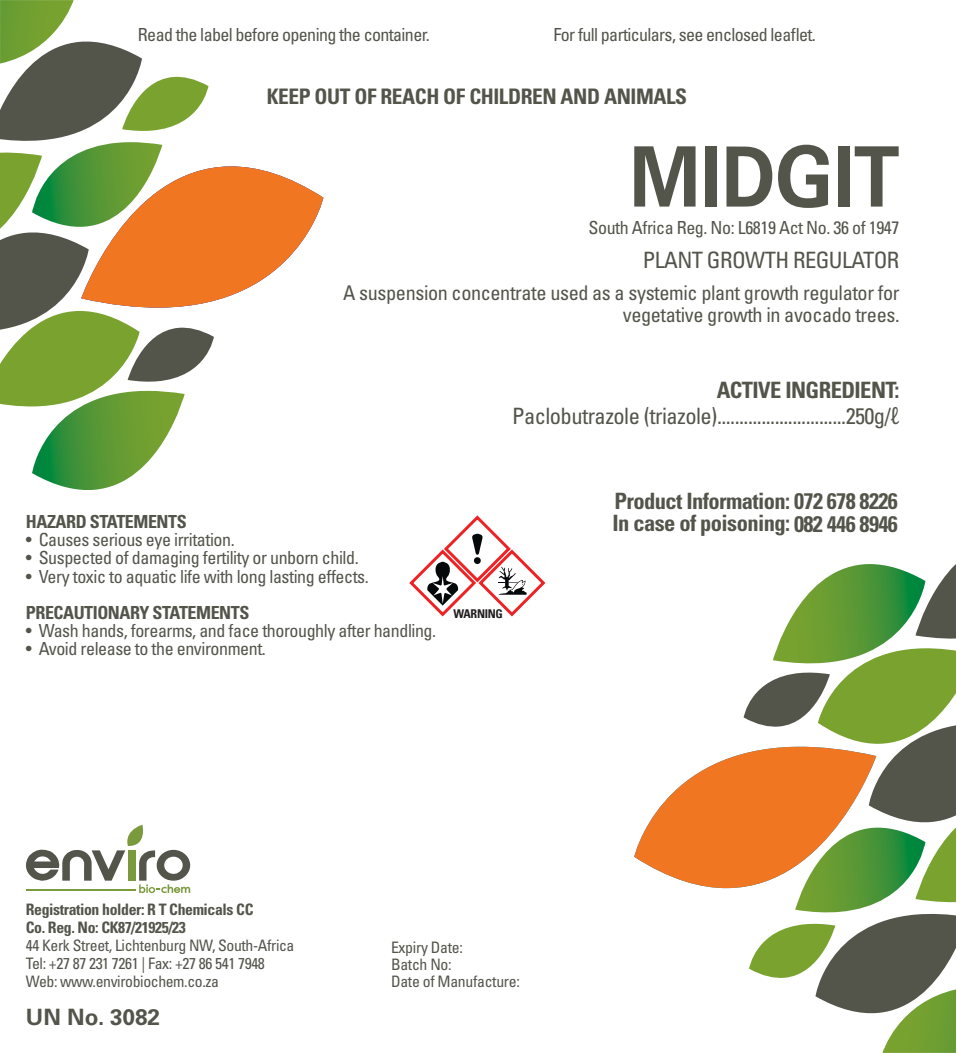
<style>
.page{position:relative;width:957px;height:1053px;background:#fff}
.page>*{position:absolute;margin:0;border:0;box-sizing:border-box;transform-origin:0 0}
.PRODUCT_NAME{font:700 83.25px "Univers LT Std";letter-spacing:-.005em;color:#53554b;scale:.9 1}
.CONTACT_DETAILS{font:condensed 22.5px "Univers LT Std";letter-spacing:-.025em;color:#53554b}
.CONTACT_DETAILS-2{font:700 condensed 22.5px "Univers LT Std";letter-spacing:-.03em;color:#53554b}
.UN_NUMBER___NETT_VOL{font:700 22.5px "Univers LT Std";color:#53554b}
.ACTIVE_INGREDIENTS{font:700 condensed 21.38px "Univers LT Std";letter-spacing:-.02em;color:#53554b}
.ACTIVE_INGREDIENTS-2{font:condensed 20.25px/21.4px "Univers LT Std";letter-spacing:-.02em;color:#53554b;text-align:right}
.FOOTER_DETAILS{font:condensed 18px "Univers LT Std";letter-spacing:-.025em;color:#53554b}
.CONTACT_DETAILS-3{font:700 condensed 18px "Univers LT Std";letter-spacing:-.025em;color:#53554b}
.CONTACT_DETAILS-4{font:condensed 18px "Univers LT Std";letter-spacing:-.025em;color:#53554b}
.CONTACT_DETAILS-5{font:condensed 15.75px "Univers LT Std";letter-spacing:-.025em;color:#53554b}
.REGISTRATION_HOLDER{font:700 condensed 15.75px "Univers LT Std";letter-spacing:-.025em;color:#53554b}
.ACTIVE_INGREDIENTS-3{font:condensed 15.75px "Univers LT Std";letter-spacing:-.02em;color:#53554b}
.CONTACT_DETAILS-6{font:700 condensed 12.15px "Univers LT Std";letter-spacing:-.025em;color:#231f20}
</style>
<div class="page">
<svg style="left:634px;top:564px;width:322px;height:488px"></svg>
<svg style="left:0;top:0;width:323px;height:490px"></svg>
<svg style="left:25px;top:824px;width:166px;height:69px"></svg>
<svg style="left:409px;top:515px;width:137px;height:102px"></svg>
<p class="FOOTER_DETAILS" style="left:138px;top:23px;width:293px">Read the label before opening the container.</p>
<p class="FOOTER_DETAILS" style="left:553px;top:23px;width:264px">For full particulars, see enclosed leaflet.</p>
<p class="ACTIVE_INGREDIENTS" style="left:267px;top:84px;width:422px">KEEP OUT OF REACH OF CHILDREN AND ANIMALS</p>
<p class="PRODUCT_NAME" style="left:630px;top:128px;width:301px">MIDGIT</p>
<p class="CONTACT_DETAILS-4" style="left:588px;top:216px;width:312px">South Africa Reg. No: L6819 Act No. 36 of 1947</p>
<p class="CONTACT_DETAILS" style="left:643px;top:246px;width:258px">PLANT GROWTH REGULATOR</p>
<p class="ACTIVE_INGREDIENTS-2" style="left:343px;top:282px;width:558px">A suspension concentrate used as a systemic plant growth regulator for vegetative growth in avocado trees.</p>
<p class="CONTACT_DETAILS-2" style="left:717px;top:376px;width:184px">ACTIVE INGREDIENT:</p>
<p class="CONTACT_DETAILS" style="left:512px;top:401px;width:389px">Paclobutrazole (triazole).............................250g/ℓ</p>
<p class="CONTACT_DETAILS-3" style="left:26px;top:511px;width:162px">HAZARD STATEMENTS</p>
<p class="FOOTER_DETAILS" style="left:26px;top:528px;width:210px">• Causes serious eye irritation.</p>
<p class="FOOTER_DETAILS" style="left:26px;top:546px;width:334px">• Suspected of damaging fertility or unborn child.</p>
<p class="FOOTER_DETAILS" style="left:26px;top:564px;width:344px">• Very toxic to aquatic life with long lasting effects.</p>
<p class="CONTACT_DETAILS-3" style="left:26px;top:601px;width:225px">PRECAUTIONARY STATEMENTS</p>
<p class="FOOTER_DETAILS" style="left:26px;top:618px;width:412px">• Wash hands, forearms, and face thoroughly after handling.</p>
<p class="FOOTER_DETAILS" style="left:26px;top:636px;width:241px">• Avoid release to the environment.</p>
<p class="CONTACT_DETAILS-6" style="left:453px;top:606px;width:51px">WARNING</p>
<p class="CONTACT_DETAILS-2" style="left:614px;top:487px;width:285px">Product Information: 072 678 8226</p>
<p class="CONTACT_DETAILS-2" style="left:612px;top:509px;width:287px">In case of poisoning: 082 446 8946</p>
<p class="REGISTRATION_HOLDER" style="left:26px;top:899px;width:229px">Registration holder: R T Chemicals CC</p>
<p class="REGISTRATION_HOLDER" style="left:26px;top:917px;width:161px">Co. Reg. No: CK87/21925/23</p>
<p class="CONTACT_DETAILS-5" style="left:26px;top:935px;width:270px">44 Kerk Street, Lichtenburg NW, South-Africa</p>
<p class="CONTACT_DETAILS-5" style="left:26px;top:953px;width:240px">Tel: +27 87 231 7261 | Fax: +27 86 541 7948</p>
<p class="CONTACT_DETAILS-5" style="left:26px;top:971px;width:195px">Web: www.envirobiochem.co.za</p>
<p class="UN_NUMBER___NETT_VOL" style="left:26px;top:1003px;width:136px">UN No. 3082</p>
<p class="ACTIVE_INGREDIENTS-3" style="left:391px;top:937px;width:73px">Expiry Date:</p>
<p class="ACTIVE_INGREDIENTS-3" style="left:391px;top:954px;width:62px">Batch No:</p>
<p class="ACTIVE_INGREDIENTS-3" style="left:391px;top:971px;width:130px">Date of Manufacture:</p>
</div>
